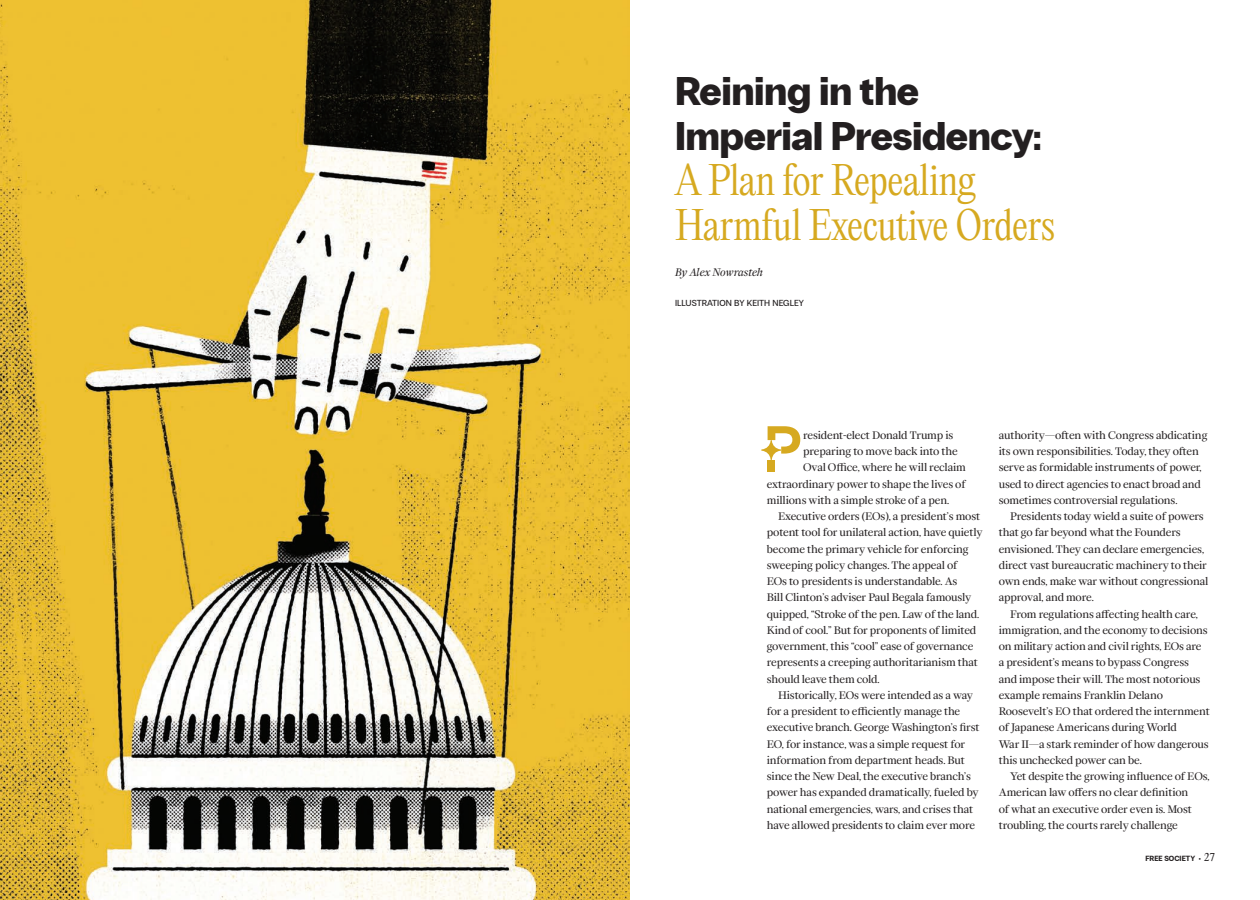
<style>
.page{position:relative;width:1260px;height:900px;background:#fff}
.page>*{position:absolute;margin:0;border:0;box-sizing:border-box;transform-origin:0 0}
.Headline_Part_1_Sans{font:900 40px/45px "PP Radio Grotesk";letter-spacing:-.01em;color:#231f20}
.Headline_Part_1_Sans-2{font:300 38.75px/45px "PP Editorial New";letter-spacing:-.02em;color:#d6a920}
._2-Col_Body_Copy{font:10.25px/16.2px "ES Face";letter-spacing:-.01em;color:#231f20}
._2-Col_Body_drop_cap{font:10.25px "ES Face";letter-spacing:-.01em;color:#231f20}
.By_Line{font:italic 10.25px "ES Face";letter-spacing:-.01em;color:#231f20}
.Art_Credit_Commissioned{font:500 8.75px "PP Radio Grotesk";color:#231f20}
.t1{font:800 7.5px "PP Radio Grotesk";letter-spacing:.01em;color:#231f20}
.s1{font-family:"PP Editorial New";font-weight:400;font-size:10px}
</style>
<div class="page">
<img style="left:0;top:0;width:630px;height:900px">
<div style="left:768px;top:460px;width:7px;height:11px;background:#d6a920"></div>
<svg style="left:761px;top:426px;width:39px;height:34px"></svg>
<p class="Headline_Part_1_Sans" style="left:675px;top:69px;width:368px">Reining in the<br>Imperial Presidency:</p>
<p class="Headline_Part_1_Sans-2" style="left:675px;top:157px;width:382px">A Plan for Repealing<br>Harmful Executive Orders</p>
<p class="By_Line" style="left:675px;top:264px;width:89px">By Alex Nowrasteh</p>
<p class="Art_Credit_Commissioned" style="left:675px;top:298px;width:130px">ILLUSTRATION BY KEITH NEGLEY</p>
<p class="_2-Col_Body_drop_cap" style="left:803px;top:427px;width:152px">resident-elect Donald Trump is</p>
<p class="_2-Col_Body_drop_cap" style="left:803px;top:443px;width:156px">preparing to move back into the</p>
<p class="_2-Col_Body_drop_cap" style="left:803px;top:460px;width:164px">Oval Office, where he will reclaim</p>
<p class="_2-Col_Body_drop_cap" style="left:767px;top:476px;width:200px">extraordinary power to shape the lives of</p>
<p class="_2-Col_Body_drop_cap" style="left:767px;top:492px;width:184px">millions with a simple stroke of a pen.</p>
<p class="_2-Col_Body_Copy" style="left:767px;top:507px;width:217px;text-indent:11px">Executive orders (EOs), a president’s most potent tool for unilateral action, have quietly become the primary vehicle for enforcing sweeping policy changes. The appeal of<br>EOs to presidents is understandable. As<br>Bill Clinton’s adviser Paul Begala famously quipped, “Stroke of the pen. Law of the land.<br>Kind of cool.” But for proponents of limited government, this “cool” ease of governance represents a creeping authoritarianism that should leave them cold.</p>
<p class="_2-Col_Body_Copy" style="left:767px;top:686px;width:214px;text-indent:11px">Historically, EOs were intended as a way for a president to efficiently manage the executive branch. George Washington’s first EO, for instance, was a simple request for information from department heads. But since the New Deal, the executive branch’s power has expanded dramatically, fueled by national emergencies, wars, and crises that have allowed presidents to claim ever more</p>
<p class="_2-Col_Body_Copy" style="left:999px;top:426px;width:210px">authority—often with Congress abdicating its own responsibilities. Today, they often serve as formidable instruments of power, used to direct agencies to enact broad and sometimes controversial regulations.</p>
<p class="_2-Col_Body_Copy" style="left:999px;top:507px;width:211px;text-indent:11px">Presidents today wield a suite of powers that go far beyond what the Founders envisioned. They can declare emergencies, direct vast bureaucratic machinery to their own ends, make war without congressional approval, and more.</p>
<p class="_2-Col_Body_Copy" style="left:999px;top:605px;width:213px;text-indent:11px">From regulations affecting health care, immigration, and the economy to decisions on military action and civil rights, EOs are<br>a president’s means to bypass Congress and impose their will. The most notorious example remains Franklin Delano Roosevelt’s EO that ordered the internment of Japanese Americans during World<br>War II—a stark reminder of how dangerous this unchecked power can be.</p>
<p class="_2-Col_Body_Copy" style="left:999px;top:767px;width:212px;text-indent:11px">Yet despite the growing influence of EOs, American law offers no clear definition<br>of what an executive order even is. Most troubling, the courts rarely challenge</p>
<p class="t1" style="left:1145px;top:854px;width:71px">FREE SOCIETY • <span class="s1">27</span></p>
</div>
